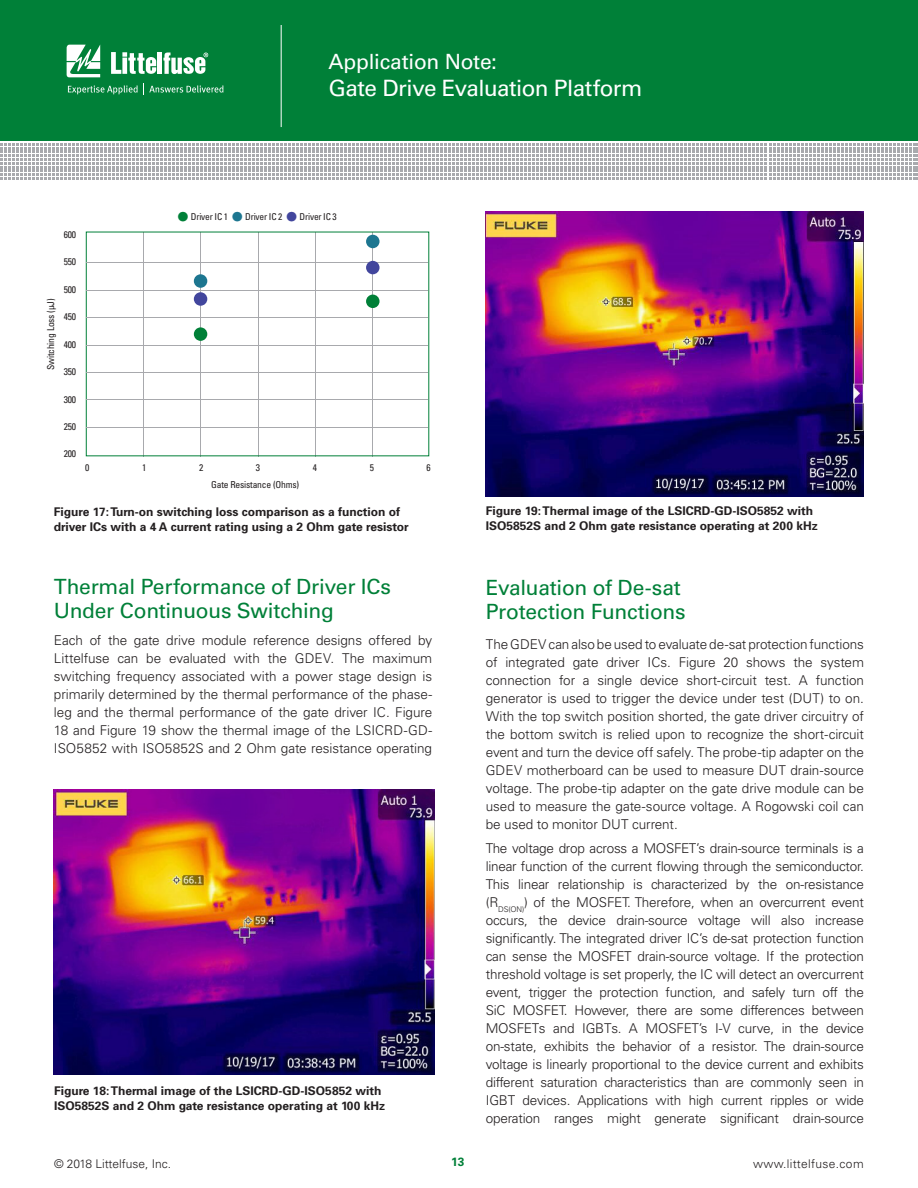
<style>
.page{position:relative;width:918px;height:1188px;background:#fff}
.page>*{position:absolute;margin:0;border:0;box-sizing:border-box;transform-origin:0 0}
.t1{font:22.5px "Univers LT Std";letter-spacing:-.025em;color:#fff}
.Body_Copy{font:21px/24px "Univers LT Std";letter-spacing:-.015em;color:#008038}
.t2{font:21px "Univers LT Std";letter-spacing:-.015em;color:#fff}
.t3{font:300 13.5px/18px "Univers LT Std";letter-spacing:-.01em;color:#231f20;text-align:justify}
.t4{font:700 12px/15px "Univers";color:#231f20}
.t5{font:300 12px "Univers LT Std";color:#231f20}
.t6{font:300 12px "Univers LT Std";letter-spacing:.03em;color:#231f20}
.t7{font:700 12px "Univers LT Std";color:#008038}
.t8{font:condensed 9.6px "Univers LT Std";letter-spacing:-.02em;color:#231f20}
.t9{font:condensed 9.45px "Univers LT Std";letter-spacing:-.02em;color:#231f20}
.s1{font-size:31.5px;color:#008038}
.s2{font-size:31.5px;color:#1d7690}
.s3{font-size:31.5px;color:#42469d}
</style>
<div class="page">
<div style="left:0;top:0;width:918px;height:140px;background:#008038"></div>
<hr style="left:281px;top:25px;width:1px;height:102px;background:#fff">
<svg style="left:67px;top:45px;width:33px;height:32px"></svg>
<hr style="left:158px;top:53px;width:4px;height:21px;background:#fff">
<svg style="left:163px;top:53px;width:45px;height:21px"></svg>
<svg style="left:111px;top:52px;width:45px;height:22px"></svg>
<svg style="left:68px;top:84px;width:155px;height:11px"></svg>
<svg style="left:0;top:143px;width:918px;height:37px"></svg>
<img style="left:54px;top:789px;width:380px;height:285px">
<img style="left:486px;top:212px;width:378px;height:285px">
<hr style="left:143px;top:232px;width:1px;height:225px;background:#a8a9ad">
<hr style="left:201px;top:232px;width:1px;height:225px;background:#a8a9ad">
<hr style="left:258px;top:232px;width:1px;height:225px;background:#a8a9ad">
<hr style="left:315px;top:232px;width:1px;height:225px;background:#a8a9ad">
<hr style="left:372px;top:232px;width:1px;height:225px;background:#a8a9ad">
<div style="left:366px;top:235px;width:14px;height:13px;background:#1d7690;border-radius:50%"></div>
<hr style="left:86px;top:427px;width:342px;height:1px;background:#a8a9ad">
<hr style="left:86px;top:400px;width:342px;height:1px;background:#a8a9ad">
<hr style="left:86px;top:372px;width:342px;height:1px;background:#a8a9ad">
<hr style="left:86px;top:345px;width:342px;height:1px;background:#a8a9ad">
<hr style="left:86px;top:317px;width:342px;height:1px;background:#a8a9ad">
<hr style="left:86px;top:290px;width:342px;height:1px;background:#a8a9ad">
<hr style="left:86px;top:262px;width:342px;height:1px;background:#a8a9ad">
<div style="left:194px;top:327px;width:13px;height:14px;background:#008038;border-radius:50%"></div>
<div style="left:194px;top:292px;width:13px;height:14px;background:#42469d;border-radius:50%"></div>
<div style="left:194px;top:274px;width:13px;height:14px;background:#1d7690;border-radius:50%"></div>
<div style="left:366px;top:261px;width:14px;height:13px;background:#42469d;border-radius:50%"></div>
<div style="left:366px;top:295px;width:14px;height:13px;background:#008038;border-radius:50%"></div>
<h2 class="t2" style="left:329px;top:49px;width:170px">Application Note:</h2>
<h1 class="t1" style="left:329px;top:75px;width:315px">Gate Drive Evaluation Platform</h1>
<p class="t8" style="left:64px;top:228px;width:14px">600</p>
<p class="t8" style="left:64px;top:256px;width:14px">550</p>
<p class="t8" style="left:64px;top:283px;width:14px">500</p>
<p class="t8" style="left:64px;top:311px;width:14px">450</p>
<p class="t8" style="left:64px;top:338px;width:14px">400</p>
<p class="t8" style="left:64px;top:366px;width:14px">350</p>
<p class="t8" style="left:64px;top:393px;width:14px">300</p>
<p class="t8" style="left:64px;top:421px;width:14px">250</p>
<p class="t8" style="left:64px;top:448px;width:14px">200</p>
<p class="t8" style="left:45px;top:370px;width:73px;rotate:-90deg">Switching Loss (μJ)</p>
<p class="t9" style="left:178px;top:211px;width:160px"><span class="s1">•</span> Driver IC 1 <span class="s2">•</span> Driver IC 2 <span class="s3">•</span> Driver IC 3</p>
<p class="t8" style="left:85px;top:461px;width:6px">0</p>
<p class="t8" style="left:142px;top:461px;width:6px">1</p>
<p class="t8" style="left:199px;top:461px;width:6px">2</p>
<p class="t8" style="left:256px;top:461px;width:6px">3</p>
<p class="t8" style="left:313px;top:461px;width:6px">4</p>
<p class="t8" style="left:370px;top:461px;width:6px">5</p>
<p class="t8" style="left:427px;top:461px;width:6px">6</p>
<p class="t8" style="left:211px;top:478px;width:90px">Gate Resistance (Ohms)</p>
<p class="t4" style="left:54px;top:504px;width:356px">Figure 17: Turn-on switching loss comparison as a function of driver ICs with a 4 A current rating using a 2 Ohm gate resistor</p>
<p class="Body_Copy" style="left:54px;top:575px;width:339px">Thermal Performance of Driver ICs<br>Under Continuous Switching</p>
<p class="t3" style="left:54px;top:631px;width:380px">Each of the gate drive module reference designs offered by Littelfuse can be evaluated with the GDEV. The maximum switching frequency associated with a power stage design is primarily determined by the thermal performance of the phase&shy;leg and the thermal performance of the gate driver IC. Figure 18 and Figure 19 show the thermal image of the LSICRD-GD-ISO5852 with ISO5852S and 2 Ohm gate resistance operating</p>
<p class="t4" style="left:54px;top:1083px;width:333px">Figure 18: Thermal image of the LSICRD-GD-ISO5852 with<br>ISO5852S and 2 Ohm gate resistance operating at 100 kHz</p>
<p class="t4" style="left:486px;top:503px;width:333px">Figure 19: Thermal image of the LSICRD-GD-ISO5852 with<br>ISO5852S and 2 Ohm gate resistance operating at 200 kHz</p>
<p class="Body_Copy" style="left:486px;top:576px;width:201px">Evaluation of De-sat<br>Protection Functions</p>
<p class="t3" style="left:486px;top:636px;width:380px">The GDEV can also be used to evaluate de-sat protection functions of integrated gate driver ICs. Figure 20 shows the system connection for a single device short-circuit test. A function generator is used to trigger the device under test (DUT) to on.<br>With the top switch position shorted, the gate driver circuitry of the bottom switch is relied upon to recognize the short-circuit event and turn the device off safely. The probe-tip adapter on the GDEV motherboard can be used to measure DUT drain-source voltage. The probe-tip adapter on the gate drive module can be used to measure the gate-source voltage. A Rogowski coil can be used to monitor DUT current.</p>
<p class="t3" style="left:486px;top:840px;width:380px">The voltage drop across a MOSFET’s drain-source terminals is a linear function of the current flowing through the semiconductor.<br>This linear relationship is characterized by the on-resistance (R<sub>DS(ON)</sub>) of the MOSFET. Therefore, when an overcurrent event occurs, the device drain-source voltage will also increase significantly. The integrated driver IC’s de-sat protection function can sense the MOSFET drain-source voltage. If the protection threshold voltage is set properly, the IC will detect an overcurrent event, trigger the protection function, and safely turn off the SiC MOSFET. However, there are some differences between MOSFETs and IGBTs. A MOSFET’s I-V curve, in the device on-state, exhibits the behavior of a resistor. The drain-source voltage is linearly proportional to the device current and exhibits different saturation characteristics than are commonly seen in IGBT devices. Applications with high current ripples or wide operation ranges might generate significant drain-source</p>
<p class="t5" style="left:54px;top:1157px;width:119px">© 2018 Littelfuse, Inc.</p>
<p class="t7" style="left:451px;top:1155px;width:15px">13</p>
<p class="t6" style="left:753px;top:1157px;width:112px">www.littelfuse.com</p>
</div>
